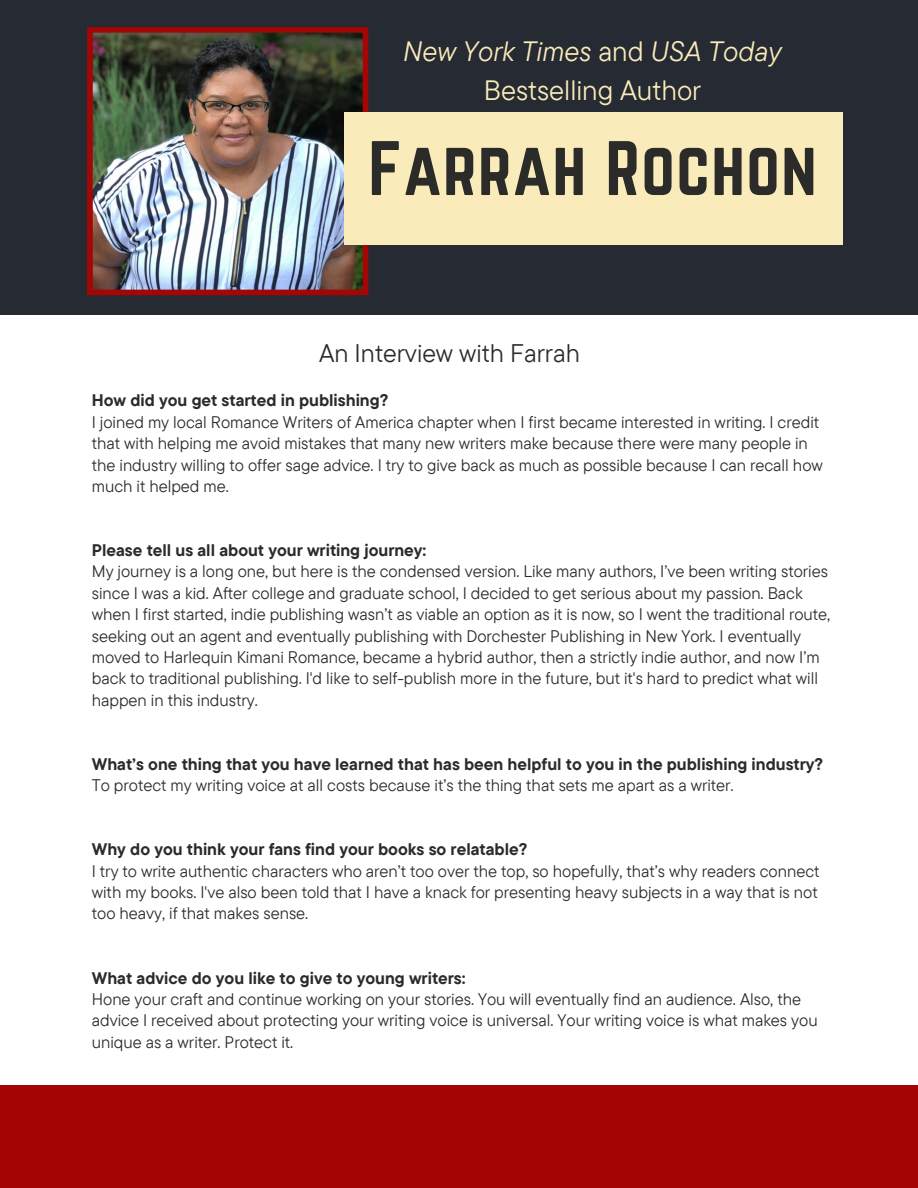
<style>
.page{position:relative;width:918px;height:1188px;background:#fff}
.page>*{position:absolute;margin:0;border:0;box-sizing:border-box;transform-origin:0 0}
.t1{font:67.35px "Norwester";letter-spacing:.02em;color:#2b2c29}
.t2{font:italic 27.9px/38.8px "TT Commons Pro";color:#faebbb;text-align:center}
.t3{font:25.35px "TT Commons Pro";color:#2b2c29}
.t4{font:16.8px/21.3px "TT Commons Pro";color:#2b2c29}
.t5{font:700 16.8px "TT Commons Pro";color:#2b2c29}
.s1{font-style:normal}
</style>
<div class="page">
<div style="left:0;top:1086px;width:918px;height:102px;background:#a40606"></div>
<div style="left:0;top:0;width:918px;height:314px;background:#262a32"></div>
<img style="left:87px;top:27px;width:281px;height:268px">
<div style="left:345px;top:112px;width:498px;height:133px;background:#faebbb"></div>
<h2 class="t2" style="left:403px;top:31px;width:380px">New York Times <span class="s1">and</span> USA Today<br><span class="s1">Bestselling Author</span></h2>
<h1 class="t1" style="left:368px;top:128px;width:450px">Farrah Rochon</h1>
<h3 class="t3" style="left:319px;top:337px;width:262px">An Interview with Farrah</h3>
<p class="t5" style="left:92px;top:390px;width:298px">How did you get started in publishing?</p>
<p class="t4" style="left:92px;top:411px;width:733px">I joined my local Romance Writers of America chapter when I first became interested in writing. I credit that with helping me avoid mistakes that many new writers make because there were many people in the industry willing to offer sage advice. I try to give back as much as possible because I can recall how much it helped me.</p>
<p class="t5" style="left:92px;top:539px;width:336px">Please tell us all about your writing journey:</p>
<p class="t4" style="left:92px;top:561px;width:740px">My journey is a long one, but here is the condensed version. Like many authors, I’ve been writing stories since I was a kid. After college and graduate school, I decided to get serious about my passion. Back when I first started, indie publishing wasn’t as viable an option as it is now, so I went the traditional route, seeking out an agent and eventually publishing with Dorchester Publishing in New York. I eventually moved to Harlequin Kimani Romance, became a hybrid author, then a strictly indie author, and now I’m back to traditional publishing. I'd like to self-publish more in the future, but it's hard to predict what will happen in this industry.</p>
<p class="t5" style="left:92px;top:753px;width:733px">What’s one thing that you have learned that has been helpful to you in the publishing industry?</p>
<p class="t4" style="left:92px;top:774px;width:643px">To protect my writing voice at all costs because it’s the thing that sets me apart as a writer.</p>
<p class="t5" style="left:92px;top:839px;width:437px">Why do you think your fans find your books so relatable?</p>
<p class="t4" style="left:92px;top:860px;width:729px;text-align:justify">I try to write authentic characters who aren’t too over the top, so hopefully, that’s why readers connect with my books. I've also been told that I have a knack for presenting heavy subjects in a way that is not too heavy, if that makes sense.</p>
<p class="t5" style="left:92px;top:967px;width:375px">What advice do you like to give to young writers:</p>
<p class="t4" style="left:92px;top:988px;width:727px">Hone your craft and continue working on your stories. You will eventually find an audience. Also, the advice I received about protecting your writing voice is universal. Your writing voice is what makes you unique as a writer. Protect it.</p>
</div>
